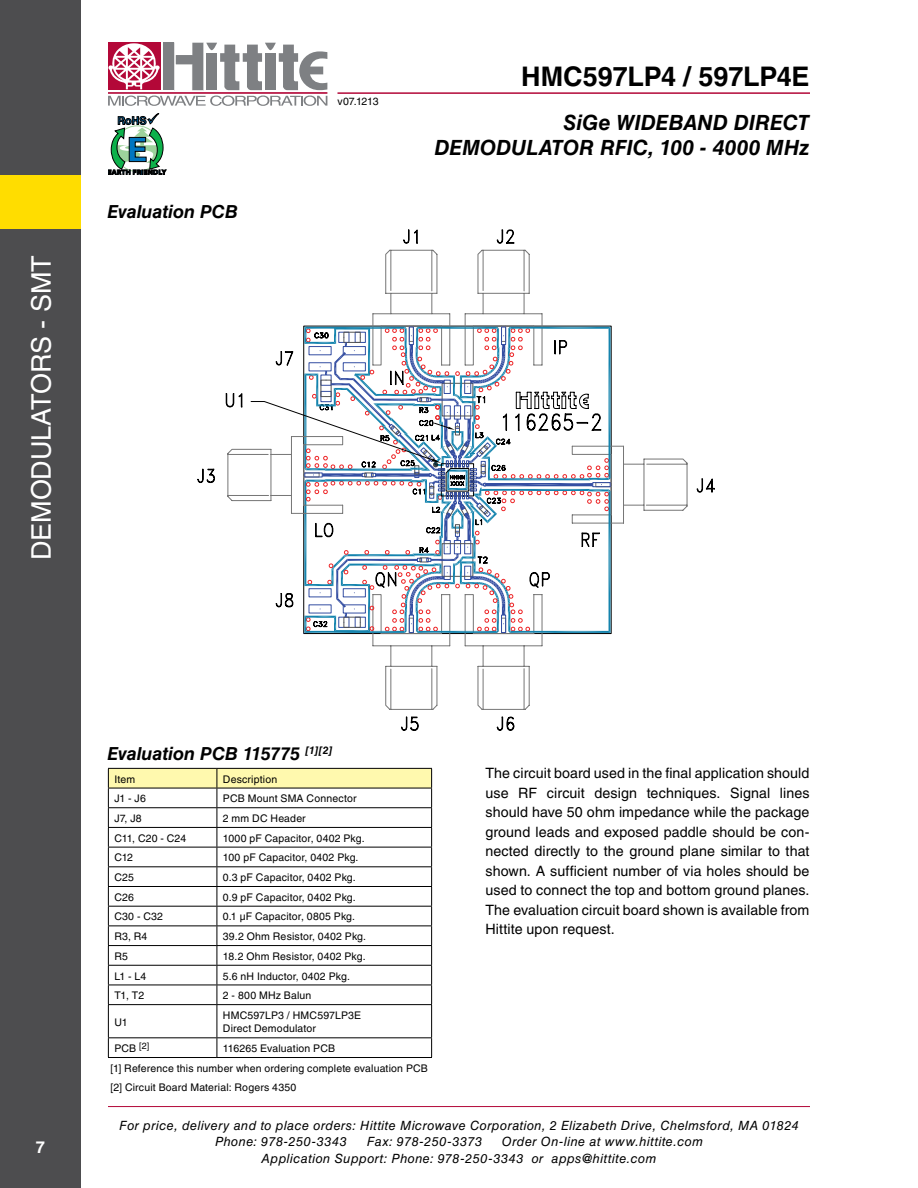
<style>
.page{position:relative;width:918px;height:1188px;background:#fff}
.page>*{position:absolute;margin:0;border:0;box-sizing:border-box;transform-origin:0 0}
.t1{font:700 27px "Helvetica LT Std";letter-spacing:-.005em;color:#000}
.t2{font:27px "Helvetica LT Std";letter-spacing:-.01em;color:#fff}
.t3{font:italic 700 21px/25.2px "Helvetica LT Std";color:#000;text-align:right}
.t4{font:italic 700 18px "Helvetica LT Std";letter-spacing:-.005em;color:#000}
.t5{font:700 16.5px "Helvetica LT Std";color:#fff}
.t6{font:14.25px/19.5px "Helvetica LT Std";letter-spacing:.005em;color:#000;text-align:justify}
.t7{font:italic 12.75px/16.5px "Helvetica LT Std";letter-spacing:.035em;color:#000}
.t8{font:10.5px/19.6px "Helvetica LT Std";letter-spacing:.015em;color:#000}
</style>
<div class="page">
<hr style="left:108px;top:1106px;width:702px;height:1px;background:#b30838">
<hr style="left:338px;top:92px;width:472px;height:2px;background:#b30838">
<div style="left:163px;top:43px;width:11px;height:47px;background:#7e8083"></div>
<div style="left:108px;top:43px;width:52px;height:47px;background:#b30838"></div>
<hr style="left:108px;top:92px;width:219px;height:2px;background:#b30838">
<svg style="left:176px;top:43px;width:151px;height:47px"></svg>
<svg style="left:108px;top:96px;width:219px;height:10px"></svg>
<svg style="left:108px;top:43px;width:52px;height:46px"></svg>
<svg style="left:108px;top:113px;width:58px;height:62px"></svg>
<div style="left:0;top:0;width:81px;height:1188px;background:#4d4d4f"></div>
<div style="left:0;top:175px;width:81px;height:54px;background:#fd0"></div>
<svg style="left:108px;top:768px;width:324px;height:236px"></svg>
<hr style="left:108px;top:1004px;width:109px;height:1px;background:#000">
<hr style="left:108px;top:1005px;width:1px;height:32px;background:#000">
<hr style="left:217px;top:1004px;width:215px;height:1px;background:#000">
<hr style="left:217px;top:1005px;width:1px;height:32px;background:#000">
<hr style="left:431px;top:1005px;width:1px;height:32px;background:#000">
<hr style="left:108px;top:1037px;width:109px;height:1px;background:#000">
<svg style="left:108px;top:1038px;width:1px;height:19px"></svg>
<hr style="left:217px;top:1037px;width:215px;height:1px;background:#000">
<svg style="left:217px;top:1038px;width:1px;height:19px"></svg>
<svg style="left:431px;top:1038px;width:1px;height:19px"></svg>
<hr style="left:108px;top:1057px;width:109px;height:1px;background:#000">
<hr style="left:217px;top:1057px;width:215px;height:1px;background:#000">
<svg style="left:225px;top:249px;width:463px;height:461px"></svg>
<h1 class="t2" style="left:26px;top:560px;width:304px;rotate:-90deg">Demodulators - SMT</h1>
<h3 class="t4" style="left:107px;top:200px;width:132px">Evaluation PCB</h3>
<p class="t8" style="left:338px;top:91px;width:42px">v07.1213</p>
<h1 class="t1" style="left:521px;top:60px;width:290px">HMC597LP4 / 597LP4E</h1>
<h2 class="t3" style="left:434px;top:109px;width:377px">SiGe WIDEBAND DIRECT<br>DEMODULATOR RFIC, 100 - 4000 MHz</h2>
<h3 class="t5" style="left:36px;top:1138px;width:11px">7</h3>
<h3 class="t4" style="left:107px;top:742px;width:227px">Evaluation PCB 115775 <sup>[1][2]</sup></h3>
<p class="t8" style="left:114px;top:769px;width:22px">Item</p>
<p class="t8" style="left:223px;top:769px;width:56px">Description</p>
<p class="t8" style="left:114px;top:789px;width:33px">J1 - J6</p>
<p class="t8" style="left:223px;top:789px;width:67px">PCB Mount SMA</p>
<p class="t8" style="left:307px;top:789px;width:51px">Connector</p>
<p class="t8" style="left:114px;top:808px;width:29px">J7, J8</p>
<p class="t8" style="left:223px;top:808px;width:84px">2 mm DC Header</p>
<p class="t8" style="left:114px;top:828px;width:73px">C11, C20 - C24</p>
<p class="t8" style="left:223px;top:828px;width:143px">1000 pF Capacitor, 0402 Pkg.</p>
<p class="t8" style="left:114px;top:848px;width:20px">C12</p>
<p class="t8" style="left:223px;top:848px;width:137px">100 pF Capacitor, 0402 Pkg.</p>
<p class="t8" style="left:114px;top:868px;width:21px">C25</p>
<p class="t8" style="left:223px;top:868px;width:134px">0.3 pF Capacitor, 0402 Pkg.</p>
<p class="t8" style="left:114px;top:887px;width:21px">C26</p>
<p class="t8" style="left:223px;top:887px;width:134px">0.9 pF Capacitor, 0402 Pkg.</p>
<p class="t8" style="left:114px;top:907px;width:50px">C30 - C32</p>
<p class="t8" style="left:223px;top:907px;width:134px">0.1 µF Capacitor, 0805 Pkg.</p>
<p class="t8" style="left:114px;top:927px;width:35px">R3, R4</p>
<p class="t8" style="left:223px;top:927px;width:145px">39.2 Ohm Resistor, 0402 Pkg.</p>
<p class="t8" style="left:114px;top:946px;width:15px">R5</p>
<p class="t8" style="left:223px;top:946px;width:144px">18.2 Ohm Resistor, 0402 Pkg.</p>
<p class="t8" style="left:114px;top:966px;width:33px">L1 - L4</p>
<p class="t8" style="left:223px;top:966px;width:129px">5.6 nH Inductor, 0402 Pkg.</p>
<p class="t8" style="left:114px;top:986px;width:31px">T1, T2</p>
<p class="t8" style="left:223px;top:986px;width:90px">2 - 800 MHz Balun</p>
<p class="t8" style="left:114px;top:1012px;width:15px">U1</p>
<p class="t8" style="left:223px;top:1008px;width:138px;line-height:13.5px">HMC597LP3 / HMC597LP3E<br>Direct Demodulator</p>
<p class="t8" style="left:114px;top:1039px;width:36px">PCB <sup>[2]</sup></p>
<p class="t8" style="left:111px;top:1039px;width:319px;text-indent:112px">116265 Evaluation PCB<br>[1] Reference this number when ordering complete evaluation PCB [2] Circuit Board Material: Rogers 4350</p>
<p class="t6" style="left:485px;top:764px;width:326px">The circuit board used in the final application should use RF circuit design techniques. Signal lines should have 50 ohm impedance while the package ground leads and exposed paddle should be con&shy;nected directly to the ground plane similar to that shown. A sufficient number of via holes should be used to connect the top and bottom ground planes.<br>The evaluation circuit board shown is available from Hittite upon request.</p>
<p class="t7" style="left:215px;top:1117px;width:585px;text-indent:-96px">For price, delivery and to place orders: Hittite Microwave Corporation, 2 Elizabeth Drive, Chelmsford, MA 01824<br>Phone: 978-250-3343</p>
<p class="t7" style="left:262px;top:1133px;width:443px;text-indent:240px">Order On-line at www.hittite.com<br>Application Support: Phone: 978-250-3343 or apps@hittite.com</p>
<p class="t7" style="left:367px;top:1133px;width:117px">Fax: 978-250-3373</p>
</div>
